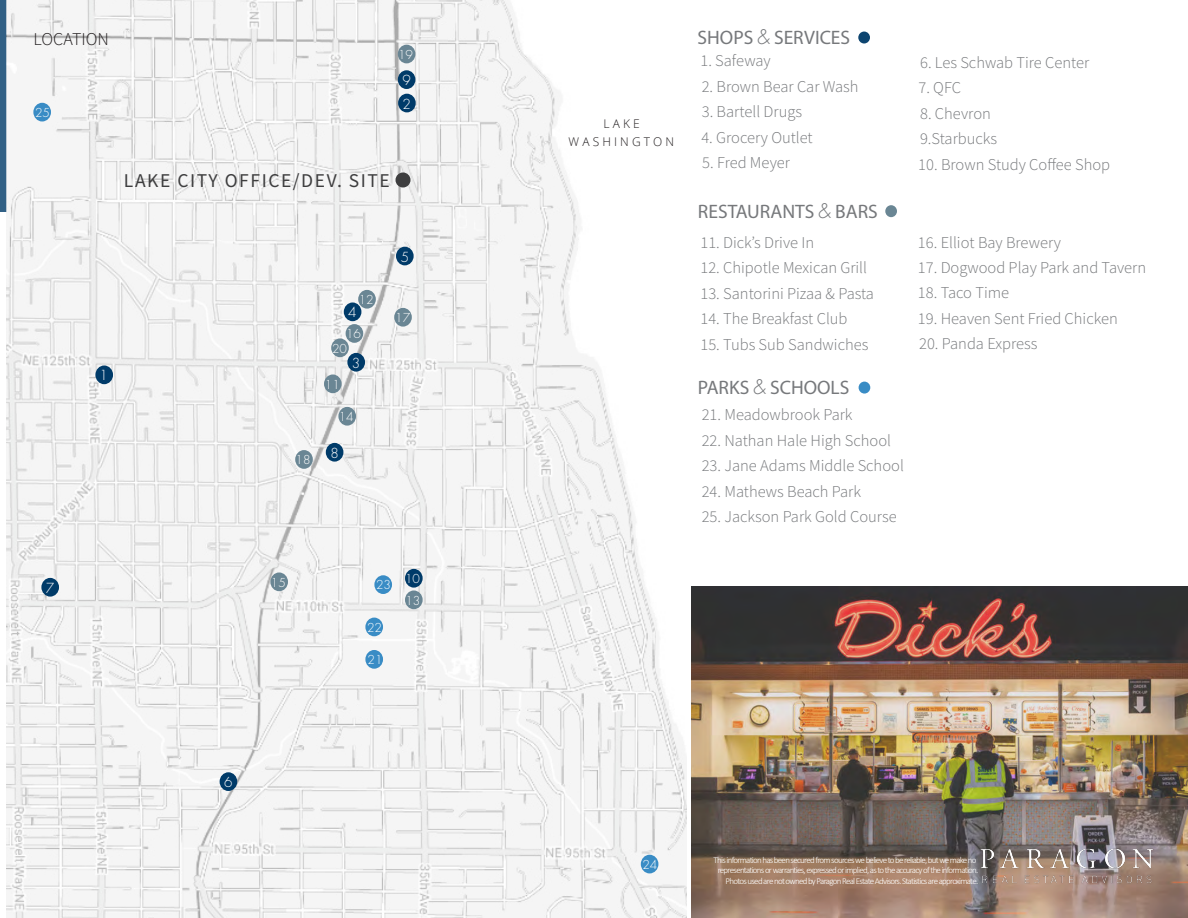
<style>
.page{position:relative;width:1188px;height:918px;background:#fff}
.page>*{position:absolute;margin:0;border:0;box-sizing:border-box;transform-origin:0 0}
.t1{font:19.5px "Myriad Pro";color:#76787b}
.t2{font:19.5px "Source Sans Pro";letter-spacing:.08em;color:#3e3e3f}
.t3{font:18px "Source Sans Variable";color:#231f20}
.t4{font:16.5px "Source Sans Variable";color:#76787b}
.t5{font:300 13.5px "Futura Std";color:#fff}
.t6{font:300 12px "Futura Std";color:#fff}
.t7{font:300 12px "Open Sans";letter-spacing:.26em;color:#231f20}
.t8{font:300 9px/10.5px "Calibri";letter-spacing:-.08em;color:#fff;text-align:right}
.s1{font-family:"Futura Std";font-weight:300}
</style>
<div class="page">
<div style="left:0;top:0;width:7px;height:212px;background:#316085"></div>
<img style="left:692px;top:586px;width:496px;height:332px">
<img style="left:7px;top:0;width:679px;height:918px">
<div style="left:880px;top:378px;width:12px;height:12px;border:1px solid #fff;border-radius:50%"></div>
<div style="left:396px;top:173px;width:14px;height:14px;background:#3e3e3f;border-radius:50%"></div>
<div style="left:396px;top:172px;width:15px;height:16px;border:2px solid #3e3e3f;border-radius:50%"></div>
<img style="left:977px;top:842px;width:178px;height:49px">
<div style="left:858px;top:32px;width:12px;height:12px;background:#0d4570;border-radius:50%"></div>
<div style="left:885px;top:205px;width:12px;height:12px;background:#6a8694;border-radius:50%"></div>
<div style="left:859px;top:382px;width:11px;height:12px;background:#398cc5;border-radius:50%"></div>
<div style="left:95px;top:365px;width:18px;height:19px;background:#003b69;border-radius:50%"></div>
<div style="left:398px;top:94px;width:18px;height:18px;background:#003b69;border-radius:50%"></div>
<div style="left:347px;top:353px;width:18px;height:19px;background:#003b69;border-radius:50%"></div>
<div style="left:344px;top:302px;width:17px;height:19px;background:#003b69;border-radius:50%"></div>
<div style="left:396px;top:247px;width:18px;height:18px;background:#003b69;border-radius:50%"></div>
<div style="left:220px;top:772px;width:17px;height:19px;background:#003b69;border-radius:50%"></div>
<div style="left:41px;top:578px;width:18px;height:19px;background:#003b69;border-radius:50%"></div>
<div style="left:326px;top:443px;width:17px;height:19px;background:#003b69;border-radius:50%"></div>
<div style="left:398px;top:70px;width:17px;height:19px;background:#003b69;border-radius:50%"></div>
<div style="left:405px;top:569px;width:18px;height:19px;background:#003b69;border-radius:50%"></div>
<div style="left:324px;top:374px;width:18px;height:19px;background:#6a8694;border-radius:50%"></div>
<div style="left:358px;top:290px;width:18px;height:19px;background:#6a8694;border-radius:50%"></div>
<div style="left:405px;top:590px;width:18px;height:19px;background:#6a8694;border-radius:50%"></div>
<div style="left:338px;top:407px;width:18px;height:19px;background:#6a8694;border-radius:50%"></div>
<div style="left:270px;top:572px;width:18px;height:19px;background:#6a8694;border-radius:50%"></div>
<div style="left:346px;top:324px;width:17px;height:19px;background:#6a8694;border-radius:50%"></div>
<div style="left:394px;top:308px;width:18px;height:19px;background:#6a8694;border-radius:50%"></div>
<div style="left:295px;top:450px;width:18px;height:19px;background:#6a8694;border-radius:50%"></div>
<div style="left:398px;top:45px;width:17px;height:18px;background:#6a8694;border-radius:50%"></div>
<div style="left:331px;top:338px;width:18px;height:19px;background:#6a8694;border-radius:50%"></div>
<div style="left:365px;top:650px;width:18px;height:19px;background:#398cc5;border-radius:50%"></div>
<div style="left:365px;top:618px;width:18px;height:18px;background:#398cc5;border-radius:50%"></div>
<div style="left:374px;top:575px;width:18px;height:19px;background:#398cc5;border-radius:50%"></div>
<div style="left:641px;top:855px;width:17px;height:18px;background:#398cc5;border-radius:50%"></div>
<div style="left:33px;top:103px;width:18px;height:19px;background:#398cc5;border-radius:50%"></div>
<p class="t3" style="left:33px;top:28px;width:77px">LOCATION</p>
<p class="t6" style="left:35px;top:105px;width:16px">25</p>
<p class="t6" style="left:398px;top:47px;width:16px">19</p>
<p class="t5" style="left:402px;top:72px;width:10px">9</p>
<p class="t5" style="left:403px;top:95px;width:10px">2</p>
<p class="t2" style="left:124px;top:168px;width:267px">LAKE CITY OFFICE/DEV. SITE</p>
<p class="t5" style="left:100px;top:367px;width:10px">1</p>
<p class="t6" style="left:296px;top:453px;width:16px">18</p>
<p class="t6" style="left:359px;top:293px;width:16px">12</p>
<p class="t5" style="left:348px;top:304px;width:10px">4</p>
<p class="t6" style="left:346px;top:327px;width:16px">16</p>
<p class="t6" style="left:332px;top:341px;width:16px">20</p>
<p class="t6" style="left:325px;top:377px;width:16px">11</p>
<p class="t5" style="left:352px;top:355px;width:10px">3</p>
<p class="t6" style="left:339px;top:410px;width:16px">14</p>
<p class="t5" style="left:330px;top:445px;width:10px">8</p>
<p class="t5" style="left:401px;top:248px;width:10px">5</p>
<p class="t6" style="left:395px;top:311px;width:16px">17</p>
<p class="t5" style="left:46px;top:580px;width:10px">7</p>
<p class="t6" style="left:271px;top:575px;width:16px">15</p>
<p class="t6" style="left:376px;top:578px;width:16px">23</p>
<p class="t6" style="left:367px;top:620px;width:16px">22</p>
<p class="t6" style="left:368px;top:652px;width:16px">21</p>
<p class="t6" style="left:405px;top:572px;width:16px">10</p>
<p class="t6" style="left:405px;top:593px;width:16px">13</p>
<p class="t5" style="left:224px;top:774px;width:10px">6</p>
<p class="t7" style="left:603px;top:116px;width:38px">LAKE</p>
<p class="t7" style="left:569px;top:134px;width:107px">WASHINGTON</p>
<p class="t1" style="left:698px;top:26px;width:154px">SHOPS <span class="s1">&amp;</span> SERVICES</p>
<p class="t4" style="left:700px;top:51px;width:72px">1. Safeway</p>
<p class="t4" style="left:702px;top:76px;width:158px">2. Brown Bear Car Wash</p>
<p class="t4" style="left:702px;top:102px;width:102px">3. Bartell Drugs</p>
<p class="t4" style="left:701px;top:127px;width:113px">4. Grocery Outlet</p>
<p class="t4" style="left:702px;top:153px;width:89px">5. Fred Meyer</p>
<p class="t1" style="left:698px;top:199px;width:181px">RESTAURANTS <span class="s1">&amp;</span> BARS</p>
<p class="t4" style="left:700px;top:232px;width:115px">11. Dick’s Drive In</p>
<p class="t4" style="left:700px;top:258px;width:168px">12. Chipotle Mexican Grill</p>
<p class="t4" style="left:700px;top:283px;width:175px">13. Santorini Pizaa &amp; Pasta</p>
<p class="t4" style="left:700px;top:309px;width:149px">14. The Breakfast Club</p>
<p class="t4" style="left:700px;top:334px;width:169px">15. Tubs Sub Sandwiches</p>
<p class="t1" style="left:698px;top:375px;width:153px">PARKS <span class="s1">&amp;</span> SCHOOLS</p>
<p class="t4" style="left:702px;top:405px;width:152px">21. Meadowbrook Park</p>
<p class="t4" style="left:702px;top:430px;width:191px">22. Nathan Hale High School</p>
<p class="t4" style="left:702px;top:456px;width:204px">23. Jane Adams Middle School</p>
<p class="t4" style="left:702px;top:481px;width:161px">24. Mathews Beach Park</p>
<p class="t4" style="left:702px;top:507px;width:197px">25. Jackson Park Gold Course</p>
<p class="t4" style="left:920px;top:52px;width:171px">6. Les Schwab Tire Center</p>
<p class="t4" style="left:918px;top:78px;width:44px">7. QFC</p>
<p class="t4" style="left:920px;top:103px;width:72px">8. Chevron</p>
<p class="t4" style="left:920px;top:129px;width:79px">9.Starbucks</p>
<p class="t4" style="left:918px;top:154px;width:194px">10. Brown Study Coffee Shop</p>
<p class="t4" style="left:918px;top:232px;width:145px">16. Elliot Bay Brewery</p>
<p class="t4" style="left:918px;top:258px;width:230px">17. Dogwood Play Park and Tavern</p>
<p class="t4" style="left:918px;top:283px;width:93px">18. Taco Time</p>
<p class="t4" style="left:918px;top:309px;width:201px">19. Heaven Sent Fried Chicken</p>
<p class="t4" style="left:919px;top:334px;width:120px">20. Panda Express</p>
<p class="t6" style="left:642px;top:857px;width:16px">24</p>
<p class="t8" style="left:714px;top:854px;width:266px">This information has been secured from sources we believe to be reliable, but we make no representations or warranties, expressed or implied, as to the accuracy of the information.<br>Photos used are not owned by Paragon Real Estate Advisors. Statistics are approximate.</p>
</div>
